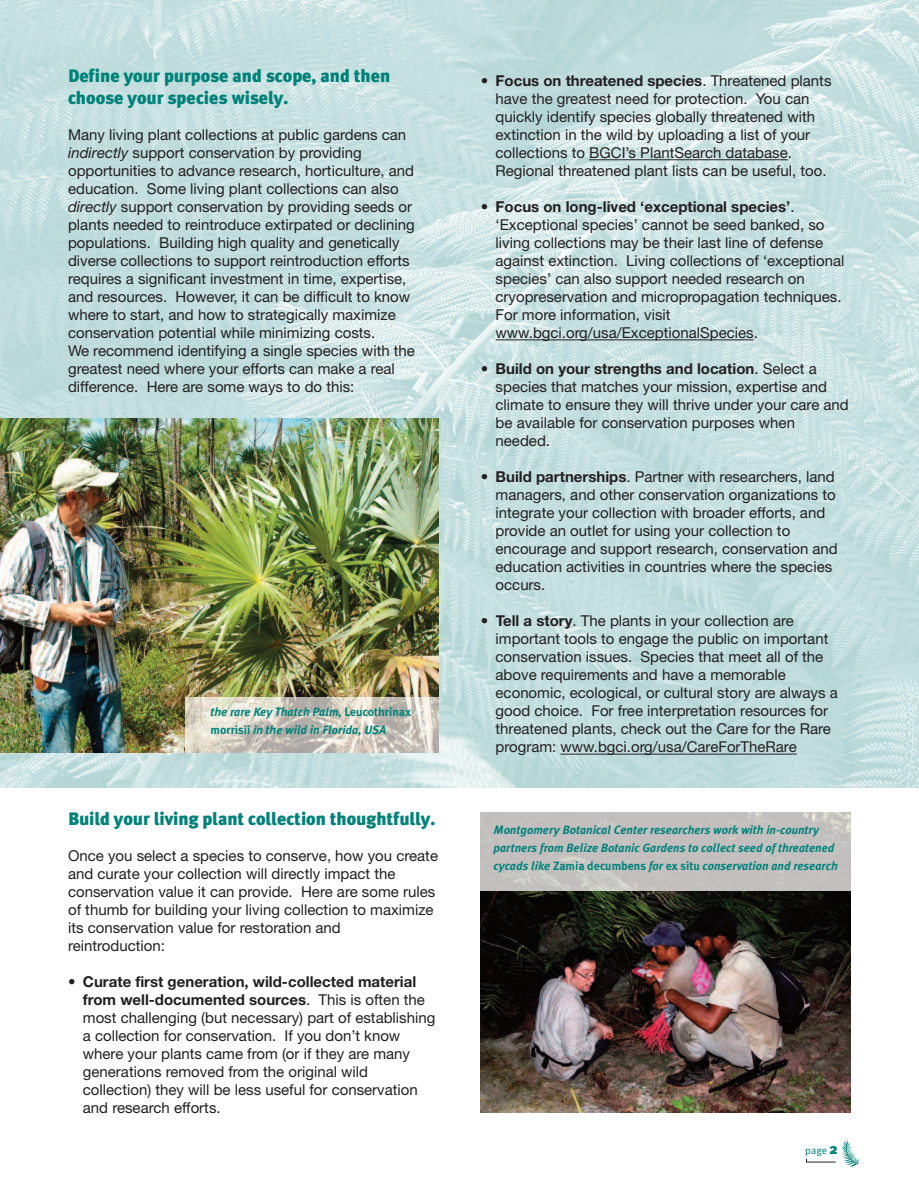
<style>
.page{position:relative;width:919px;height:1187px;background:#fff}
.page>*{position:absolute;margin:0;border:0;box-sizing:border-box;transform-origin:0 0}
.t1{font:900 18px/21.6px "Meta Plus";color:#00827a}
.t2{font:15px/18px "Helvetica Neue";color:#231f20}
.t3{font:italic 700 12px/18px "Meta Plus";color:#00827a}
.t4{font:10.5px "Meta Plus Normal";color:#00827a}
.s1{font-style:italic}
.s2{font-style:normal}
.s3{font-weight:700}
.s4{font-family:"Meta Plus";font-weight:900;font-size:15px}
</style>
<div class="page">
<img style="left:0;top:0;width:918px;height:787px">
<img style="left:0;top:418px;width:438px;height:334px">
<hr style="left:589px;top:159px;width:198px;height:1px;background:#231f20">
<hr style="left:495px;top:339px;width:258px;height:1px;background:#231f20">
<hr style="left:560px;top:753px;width:236px;height:1px;background:#231f20">
<img style="left:480px;top:890px;width:370px;height:222px">
<div style="left:480px;top:812px;width:370px;height:78px;background:#c3bfbf"></div>
<svg style="left:806px;top:1140px;width:53px;height:27px"></svg>
<img style="left:185px;top:752px;width:253px;height:1px">
<img style="left:185px;top:697px;width:253px;height:55px">
<p class="t1" style="left:68px;top:65px;width:324px">Define your purpose and scope, and then choose your species wisely.</p>
<p class="t2" style="left:68px;top:127px;width:348px">Many living plant collections at public gardens can <span class="s1">indirectly</span> support conservation by providing opportunities to advance research, horticulture, and education. Some living plant collections can also <span class="s1">directly</span> support conservation by providing seeds or plants needed to reintroduce extirpated or declining populations. Building high quality and genetically diverse collections to support reintroduction efforts requires a significant investment in time, expertise, and resources. However, it can be difficult to know where to start, and how to strategically maximize conservation potential while minimizing costs.<br>We recommend identifying a single species with the greatest need where your efforts can make a real difference. Here are some ways to do this:</p>
<p class="t3" style="left:211px;top:703px;width:202px">the rare Key Thatch Palm, <span class="s2">Leucothrinax morrisii</span> in the wild in Florida, USA</p>
<p class="t1" style="left:68px;top:807px;width:368px">Build your living plant collection thoughtfully.</p>
<p class="t2" style="left:68px;top:847px;width:371px">Once you select a species to conserve, how you create and curate your collection will directly impact the conservation value it can provide. Here are some rules of thumb for building your living collection to maximize its conservation value for restoration and reintroduction:</p>
<p class="t2" style="left:83px;top:973px;width:354px;text-indent:-15px">• <span class="s3">Curate first generation, wild-collected material from well-documented sources</span>. This is often the most challenging (but necessary) part of establishing a collection for conservation. If you don’t know where your plants came from (or if they are many generations removed from the original wild collection) they will be less useful for conservation and research efforts.</p>
<p class="t2" style="left:495px;top:73px;width:337px;text-indent:-15px">• <span class="s3">Focus on threatened species</span>. Threatened plants have the greatest need for protection. You can quickly identify species globally threatened with extinction in the wild by uploading a list of your collections to BGCI’s PlantSearch database.<br>Regional threatened plant lists can be useful, too.</p>
<p class="t2" style="left:495px;top:199px;width:350px;text-indent:-15px">• <span class="s3">Focus on long-lived ‘exceptional species’</span>. ‘Exceptional species’ cannot be seed banked, so living collections may be their last line of defense against extinction. Living collections of ‘exceptional species’ can also support needed research on cryopreservation and micropropagation techniques.<br>For more information, visit www.bgci.org/usa/ExceptionalSpecies.</p>
<p class="t2" style="left:495px;top:361px;width:355px;text-indent:-15px">• <span class="s3">Build on your strengths and location</span>. Select a species that matches your mission, expertise and climate to ensure they will thrive under your care and be available for conservation purposes when needed.</p>
<p class="t2" style="left:495px;top:469px;width:344px;text-indent:-15px">• <span class="s3">Build partnerships</span>. Partner with researchers, land managers, and other conservation organizations to integrate your collection with broader efforts, and provide an outlet for using your collection to encourage and support research, conservation and education activities in countries where the species occurs.</p>
<p class="t2" style="left:495px;top:613px;width:343px;text-indent:-15px">• <span class="s3">Tell a story</span>. The plants in your collection are important tools to engage the public on important conservation issues. Species that meet all of the above requirements and have a memorable economic, ecological, or cultural story are always a good choice. For free interpretation resources for threatened plants, check out the Care for the Rare program: www.bgci.org/usa/CareForTheRare</p>
<p class="t3" style="left:493px;top:820px;width:346px">Montgomery Botanical Center researchers work with in-country partners from Belize Botanic Gardens to collect seed of threatened cycads like <span class="s2">Zamia decumbens</span> for <span class="s2">ex situ</span> conservation and research</p>
<p class="t4" style="left:805px;top:1144px;width:34px">page <span class="s4">2</span></p>
</div>
